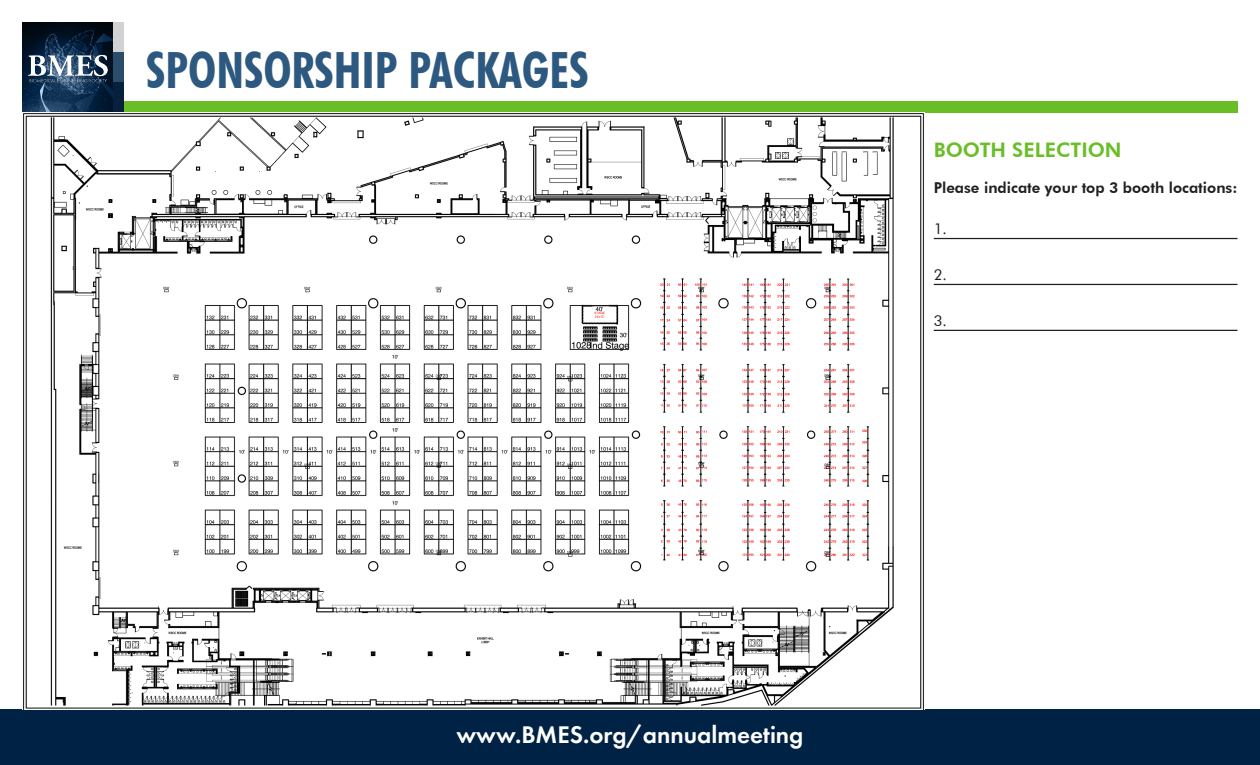
<style>
.page{position:relative;width:1260px;height:765px;background:#fff}
.page>*{position:absolute;margin:0;border:0;box-sizing:border-box;transform-origin:0 0}
.t1{font:700 condensed 50px "Futura BT";color:#2d5980}
.t2{font:600 25px "Futura PT";color:#fff}
.t3{font:800 20px "Futura BT";color:#69be28}
.t4{font:800 15px "Futura BT";color:#231f20}
.t5{font:15px "Futura BT";color:#231f20}
</style>
<div class="page">
<div style="left:0;top:709px;width:1260px;height:56px;background:#024"></div>
<svg style="left:112px;top:22px;width:12px;height:30px"></svg>
<svg style="left:112px;top:52px;width:12px;height:30px"></svg>
<svg style="left:112px;top:82px;width:12px;height:30px"></svg>
<img style="left:22px;top:22px;width:90px;height:90px">
<div style="left:124px;top:101px;width:1114px;height:11px;background:#69be28"></div>
<img style="left:28px;top:50px;width:81px;height:35px">
<img style="left:23px;top:113px;width:901px;height:596px">
<hr style="left:934px;top:238px;width:304px;height:1px;background:#231f20">
<hr style="left:934px;top:284px;width:304px;height:1px;background:#231f20">
<hr style="left:934px;top:330px;width:304px;height:1px;background:#231f20">
<p class="t1" style="left:146px;top:40px;width:444px">SPONSORSHIP PACKAGES</p>
<p class="t3" style="left:934px;top:138px;width:189px">BOOTH SELECTION</p>
<p class="t4" style="left:934px;top:179px;width:305px">Please indicate your top 3 booth locations:</p>
<p class="t5" style="left:934px;top:220px;width:15px">1.</p>
<p class="t5" style="left:934px;top:266px;width:15px">2.</p>
<p class="t5" style="left:934px;top:312px;width:15px">3.</p>
<p class="t2" style="left:456px;top:719px;width:349px">www.BMES.org/annualmeeting</p>
</div>
